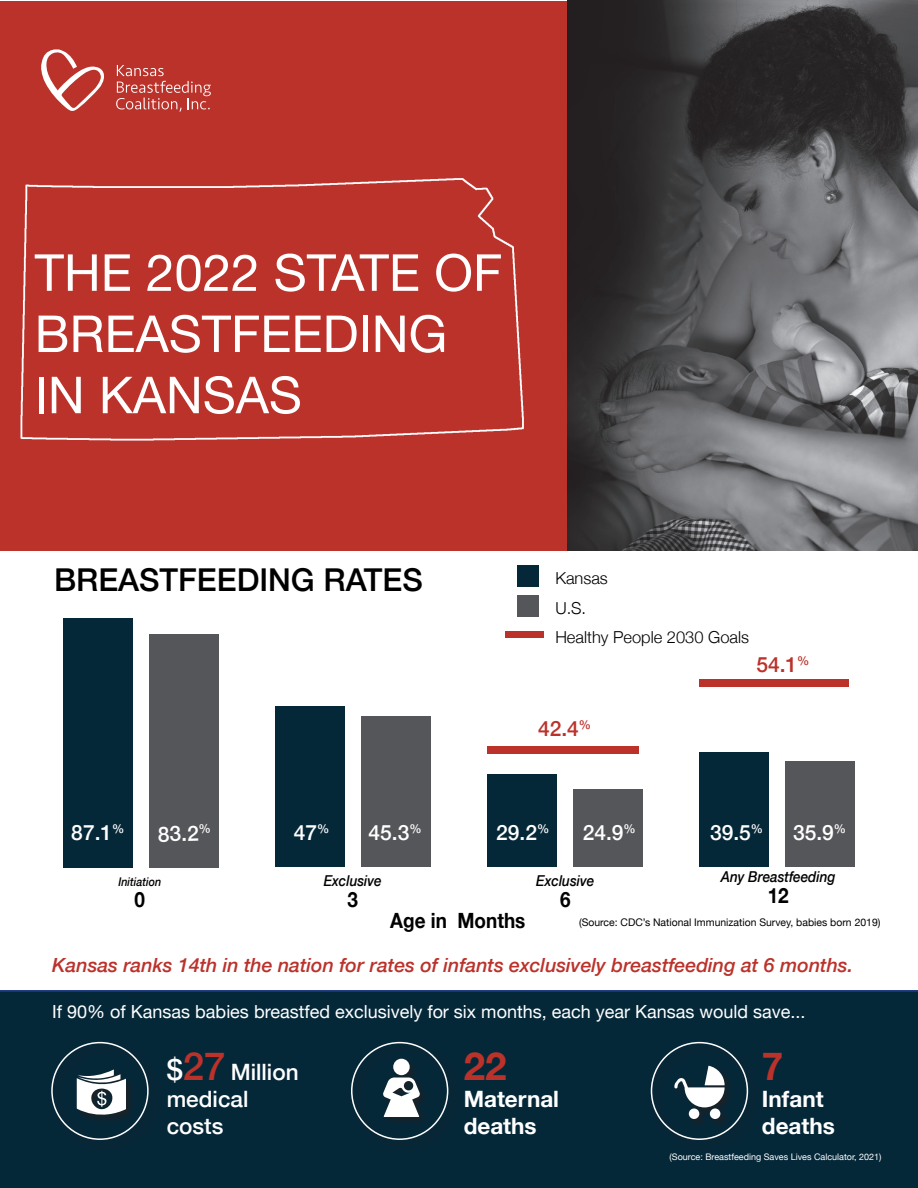
<style>
.page{position:relative;width:918px;height:1188px;background:#fff}
.page>*{position:absolute;margin:0;border:0;box-sizing:border-box;transform-origin:0 0}
.t1{font:51px/61.2px "Helvetica Neue";color:#fff}
.t2{font:700 38.55px "Helvetica Neue";color:#bb322b}
.t3{font:500 31.5px "Helvetica Neue";color:#000}
.t4{font:700 22.5px/27px "Helvetica Neue";color:#fff}
.t5{font:500 22.5px/27px "Helvetica Neue";color:#fff}
.t6{font:500 21px "Helvetica Neue";color:#fff}
.t7{font:700 21px "Helvetica Neue";color:#000;scale:.9 1}
.t8{font:500 21px "Helvetica Neue";color:#bb322b}
.t9{font:italic 500 19.5px "Helvetica Neue";color:#bb322b}
.t10{font:18px "Helvetica Neue";color:#fff}
.t11{font:300 16.5px/29.7px "Helvetica Neue";color:#000}
.t12{font:italic 500 15px "Helvetica Neue";color:#000;scale:.9 1}
.t13{font:italic 500 12px "Helvetica Neue";color:#000;scale:.9 1}
.t14{font:10.5px "Helvetica Neue";color:#000}
.t15{font:9px "Helvetica Neue";color:#fff}
.s1{font-size:28.95px}
.s2{font-size:38.55px;color:#bb322b}
</style>
<div class="page">
<div style="left:487px;top:774px;width:70px;height:93px;background:#052839"></div>
<div style="left:0;top:990px;width:918px;height:198px;background:#052839"></div>
<div style="left:0;top:1px;width:582px;height:549px;background:#bb322b"></div>
<div style="left:518px;top:565px;width:21px;height:22px;background:#052839"></div>
<div style="left:505px;top:631px;width:39px;height:6px;background:#bb322b"></div>
<div style="left:48px;top:1039px;width:113px;height:114px;background:#052839"></div>
<div style="left:51px;top:1042px;width:98px;height:98px;border:2px solid #fff;border-radius:50%"></div>
<div style="left:74px;top:1068px;width:61px;height:56px;background:#231f20;opacity:.75"></div>
<svg style="left:77px;top:1069px;width:48px;height:46px"></svg>
<div style="left:348px;top:1039px;width:113px;height:114px;background:#231f20;opacity:.75"></div>
<div style="left:351px;top:1042px;width:97px;height:98px;border:2px solid #fff;border-radius:50%"></div>
<div style="left:648px;top:1039px;width:113px;height:114px;background:#231f20;opacity:.75"></div>
<div style="left:651px;top:1042px;width:97px;height:98px;border:2px solid #fff;border-radius:50%"></div>
<img style="left:568px;top:0;width:350px;height:550px">
<div style="left:63px;top:618px;width:70px;height:249px;background:#052839"></div>
<div style="left:275px;top:706px;width:70px;height:161px;background:#052839"></div>
<svg style="left:41px;top:49px;width:63px;height:62px"></svg>
<svg style="left:116px;top:65px;width:95px;height:47px"></svg>
<div style="left:149px;top:634px;width:70px;height:233px;background:#55565a"></div>
<div style="left:361px;top:716px;width:70px;height:151px;background:#55565a"></div>
<div style="left:573px;top:789px;width:70px;height:78px;background:#55565a"></div>
<div style="left:518px;top:596px;width:21px;height:21px;background:#55565a"></div>
<div style="left:699px;top:753px;width:70px;height:114px;background:#052839"></div>
<div style="left:785px;top:761px;width:70px;height:106px;background:#55565a"></div>
<div style="left:699px;top:679px;width:150px;height:7px;background:#bb322b"></div>
<div style="left:488px;top:746px;width:151px;height:7px;background:#bb322b"></div>
<img style="left:20px;top:178px;width:504px;height:263px">
<p class="t1" style="left:35px;top:245px;width:469px">THE 2022 STATE OF<br>BREASTFEEDING<br>IN KANSAS</p>
<p class="t3" style="left:54px;top:555px;width:370px">BREASTFEEDING RATES</p>
<p class="t11" style="left:555px;top:562px;width:195px">Kansas<br>U.S.<br>Healthy People 2030 Goals</p>
<p class="t8" style="left:756px;top:647px;width:55px">54.1<sup>%</sup></p>
<p class="t8" style="left:538px;top:712px;width:55px">42.4<sup>%</sup></p>
<p class="t6" style="left:71px;top:816px;width:55px">87.1<sup>%</sup></p>
<p class="t6" style="left:157px;top:818px;width:55px;rotate:-2deg">83.2<sup>%</sup></p>
<p class="t6" style="left:294px;top:816px;width:37px">47<sup>%</sup></p>
<p class="t6" style="left:368px;top:816px;width:55px">45.3<sup>%</sup></p>
<p class="t6" style="left:496px;top:816px;width:55px">29.2<sup>%</sup></p>
<p class="t6" style="left:583px;top:816px;width:55px">24.9<sup>%</sup></p>
<p class="t6" style="left:710px;top:816px;width:55px">39.5<sup>%</sup></p>
<p class="t6" style="left:793px;top:816px;width:55px">35.9<sup>%</sup></p>
<p class="t12" style="left:536px;top:868px;width:66px">Exclusive</p>
<p class="t7" style="left:560px;top:883px;width:13px">6</p>
<p class="t12" style="left:721px;top:864px;width:129px">Any Breastfeeding</p>
<p class="t7" style="left:768px;top:879px;width:25px">12</p>
<p class="t14" style="left:579px;top:915px;width:303px">(Source: CDC’s National Immunization Survey, babies born 2019)</p>
<p class="t12" style="left:324px;top:868px;width:66px">Exclusive</p>
<p class="t7" style="left:347px;top:883px;width:13px">3</p>
<p class="t13" style="left:118px;top:871px;width:49px">Initiation</p>
<p class="t7" style="left:135px;top:883px;width:13px">0</p>
<p class="t7" style="left:390px;top:904px;width:152px">Age in Months</p>
<p class="t9" style="left:52px;top:948px;width:802px">Kansas ranks 14th in the nation for rates of infants exclusively breastfeeding at 6 months.</p>
<p class="t10" style="left:52px;top:998px;width:755px">If 90% of Kansas babies breastfed exclusively for six months, each year Kansas would save...</p>
<p class="t2" style="left:762px;top:1036px;width:23px">7</p>
<p class="t4" style="left:762px;top:1086px;width:74px">Infant deaths</p>
<p class="t5" style="left:167px;top:1056px;width:133px"><span class="s1">$</span><span class="s2">27</span> Million medical costs</p>
<p class="t2" style="left:464px;top:1036px;width:44px">22</p>
<p class="t4" style="left:464px;top:1086px;width:97px">Maternal deaths</p>
<p class="t15" style="left:670px;top:1150px;width:213px">(Source: Breastfeeding Saves Lives Calculator, 2021)</p>
</div>
